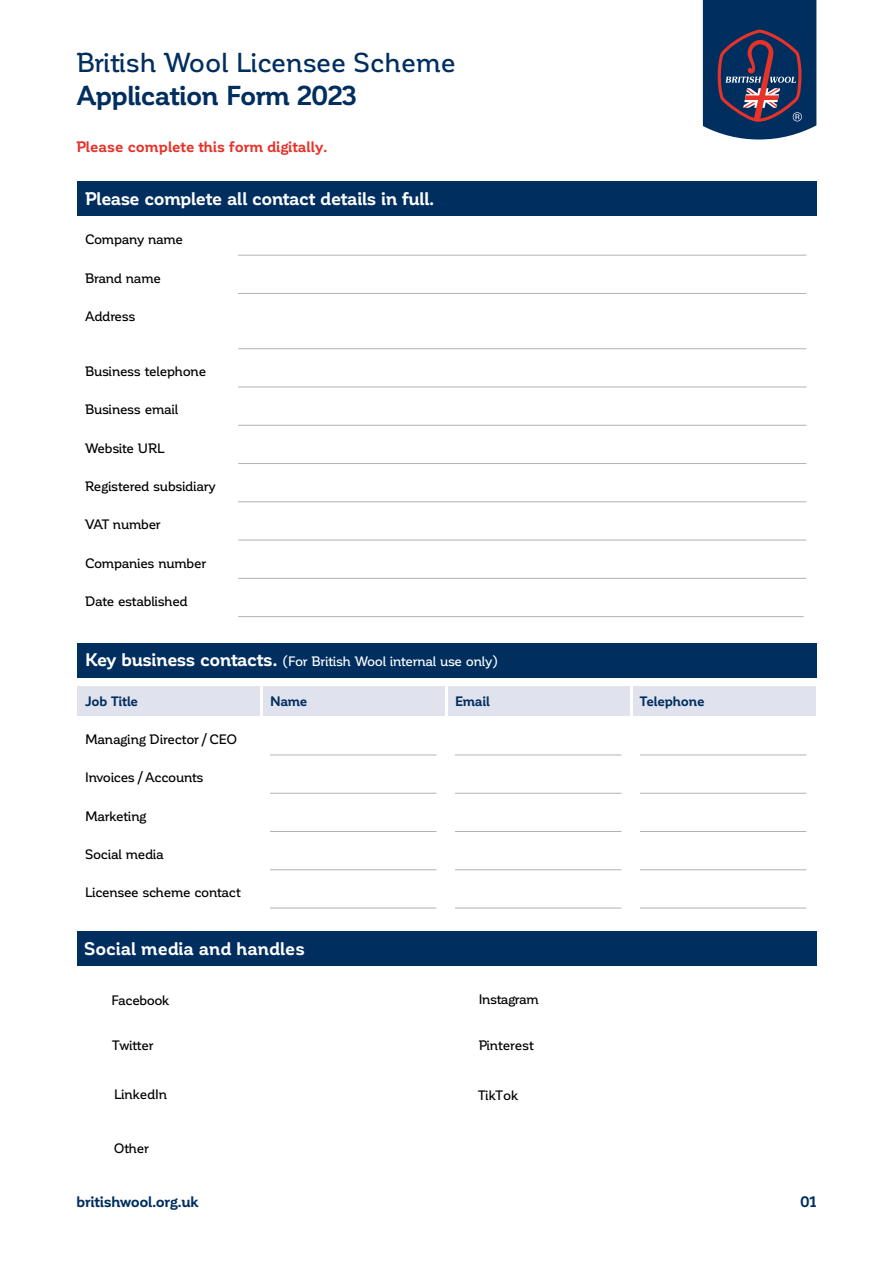
<style>
.page{position:relative;width:893px;height:1263px;background:#fff}
.page>*{position:absolute;margin:0;border:0;box-sizing:border-box;transform-origin:0 0}
.t1{font:500 27px "Corporative";color:#002e5f}
.t2{font:700 27px "Corporative";letter-spacing:-.025em;color:#002e5f}
.t3{font:700 18px "Corporative";letter-spacing:-.01em;color:#fff}
.t4{font:700 15px "Corporative";color:#e63329}
.t5{font:700 15px "Corporative";letter-spacing:-.02em;color:#002e5f}
.t6{font:500 13.5px "Corporative";letter-spacing:-.02em;color:#000}
.t7{font:500 13.5px "Corporative";letter-spacing:-.02em;color:#fff}
.t8{font:700 13.5px "Corporative";letter-spacing:-.02em;color:#002e5f}
.s1{font-weight:700;font-size:18px}
</style>
<div class="page">
<svg style="left:703px;top:0;width:113px;height:140px;background:#283b63"></svg>
<div style="left:77px;top:182px;width:739px;height:34px;background:#002e5f"></div>
<div style="left:77px;top:643px;width:739px;height:34px;background:#002e5f"></div>
<div style="left:77px;top:931px;width:739px;height:34px;background:#002e5f"></div>
<div style="left:77px;top:686px;width:184px;height:29px;background:#e0e2ee"></div>
<div style="left:261px;top:686px;width:185px;height:29px;background:#e0e2ee"></div>
<div style="left:446px;top:686px;width:185px;height:29px;background:#e0e2ee"></div>
<div style="left:631px;top:686px;width:185px;height:29px;background:#e0e2ee"></div>
<hr style="left:260px;top:686px;width:3px;height:225px;background:#fff">
<hr style="left:445px;top:686px;width:3px;height:225px;background:#fff">
<hr style="left:630px;top:686px;width:3px;height:225px;background:#fff">
<hr style="left:238px;top:255px;width:568px;height:1px;background:#b3b2b2">
<hr style="left:238px;top:293px;width:568px;height:1px;background:#b3b2b2">
<hr style="left:238px;top:348px;width:568px;height:1px;background:#b3b2b2">
<hr style="left:238px;top:387px;width:568px;height:1px;background:#b3b2b2">
<hr style="left:238px;top:425px;width:568px;height:1px;background:#b3b2b2">
<hr style="left:238px;top:463px;width:568px;height:1px;background:#b3b2b2">
<hr style="left:238px;top:501px;width:568px;height:1px;background:#b3b2b2">
<hr style="left:238px;top:540px;width:568px;height:1px;background:#b3b2b2">
<hr style="left:238px;top:578px;width:568px;height:1px;background:#b3b2b2">
<hr style="left:238px;top:616px;width:566px;height:1px;background:#b3b2b2">
<hr style="left:270px;top:755px;width:166px;height:1px;background:#b3b2b2">
<hr style="left:455px;top:755px;width:166px;height:1px;background:#b3b2b2">
<hr style="left:640px;top:755px;width:166px;height:1px;background:#b3b2b2">
<hr style="left:270px;top:793px;width:166px;height:1px;background:#b3b2b2">
<hr style="left:455px;top:793px;width:166px;height:1px;background:#b3b2b2">
<hr style="left:640px;top:793px;width:166px;height:1px;background:#b3b2b2">
<hr style="left:270px;top:831px;width:166px;height:1px;background:#b3b2b2">
<hr style="left:455px;top:831px;width:166px;height:1px;background:#b3b2b2">
<hr style="left:640px;top:831px;width:166px;height:1px;background:#b3b2b2">
<hr style="left:270px;top:869px;width:166px;height:1px;background:#b3b2b2">
<hr style="left:455px;top:869px;width:166px;height:1px;background:#b3b2b2">
<hr style="left:640px;top:869px;width:166px;height:1px;background:#b3b2b2">
<hr style="left:270px;top:908px;width:166px;height:1px;background:#b3b2b2">
<hr style="left:455px;top:908px;width:166px;height:1px;background:#b3b2b2">
<hr style="left:640px;top:908px;width:166px;height:1px;background:#b3b2b2">
<h1 class="t1" style="left:76px;top:48px;width:381px">British Wool Licensee Scheme</h1>
<h1 class="t2" style="left:76px;top:81px;width:282px">Application Form 2023</h1>
<p class="t4" style="left:76px;top:139px;width:252px">Please complete this form digitally.</p>
<h2 class="t3" style="left:85px;top:189px;width:351px">Please complete all contact details in full.</h2>
<p class="t6" style="left:85px;top:232px;width:100px">Company name</p>
<p class="t6" style="left:85px;top:271px;width:77px">Brand name</p>
<p class="t6" style="left:85px;top:309px;width:52px">Address</p>
<p class="t6" style="left:85px;top:364px;width:123px">Business telephone</p>
<p class="t6" style="left:85px;top:402px;width:95px">Business email</p>
<p class="t6" style="left:85px;top:441px;width:81px">Website URL</p>
<p class="t6" style="left:85px;top:479px;width:132px">Registered subsidiary</p>
<p class="t6" style="left:85px;top:517px;width:77px">VAT number</p>
<p class="t6" style="left:85px;top:556px;width:123px">Companies number</p>
<p class="t6" style="left:85px;top:594px;width:104px">Date established</p>
<p class="t7" style="left:85px;top:654px;width:415px"><span class="s1">Key business contacts.</span> (For British Wool internal use only)</p>
<p class="t8" style="left:85px;top:694px;width:55px">Job Title</p>
<p class="t8" style="left:270px;top:694px;width:39px">Name</p>
<p class="t8" style="left:455px;top:694px;width:37px">Email</p>
<p class="t8" style="left:640px;top:694px;width:66px">Telephone</p>
<p class="t6" style="left:85px;top:732px;width:154px">Managing Director / CEO</p>
<p class="t6" style="left:85px;top:770px;width:120px">Invoices / Accounts</p>
<p class="t6" style="left:85px;top:809px;width:63px">Marketing</p>
<p class="t6" style="left:85px;top:847px;width:80px">Social media</p>
<p class="t6" style="left:85px;top:885px;width:157px">Licensee scheme contact</p>
<h2 class="t3" style="left:84px;top:939px;width:222px">Social media and handles</h2>
<p class="t6" style="left:112px;top:993px;width:59px">Facebook</p>
<p class="t6" style="left:112px;top:1038px;width:43px">Twitter</p>
<p class="t6" style="left:114px;top:1087px;width:55px">LinkedIn</p>
<p class="t6" style="left:114px;top:1141px;width:37px">Other</p>
<p class="t6" style="left:479px;top:992px;width:62px">Instagram</p>
<p class="t6" style="left:479px;top:1038px;width:57px">Pinterest</p>
<p class="t6" style="left:478px;top:1087px;width:41px">TikTok</p>
<p class="t5" style="left:77px;top:1193px;width:124px">britishwool.org.uk</p>
<p class="t5" style="left:800px;top:1193px;width:18px">01</p>
</div>
